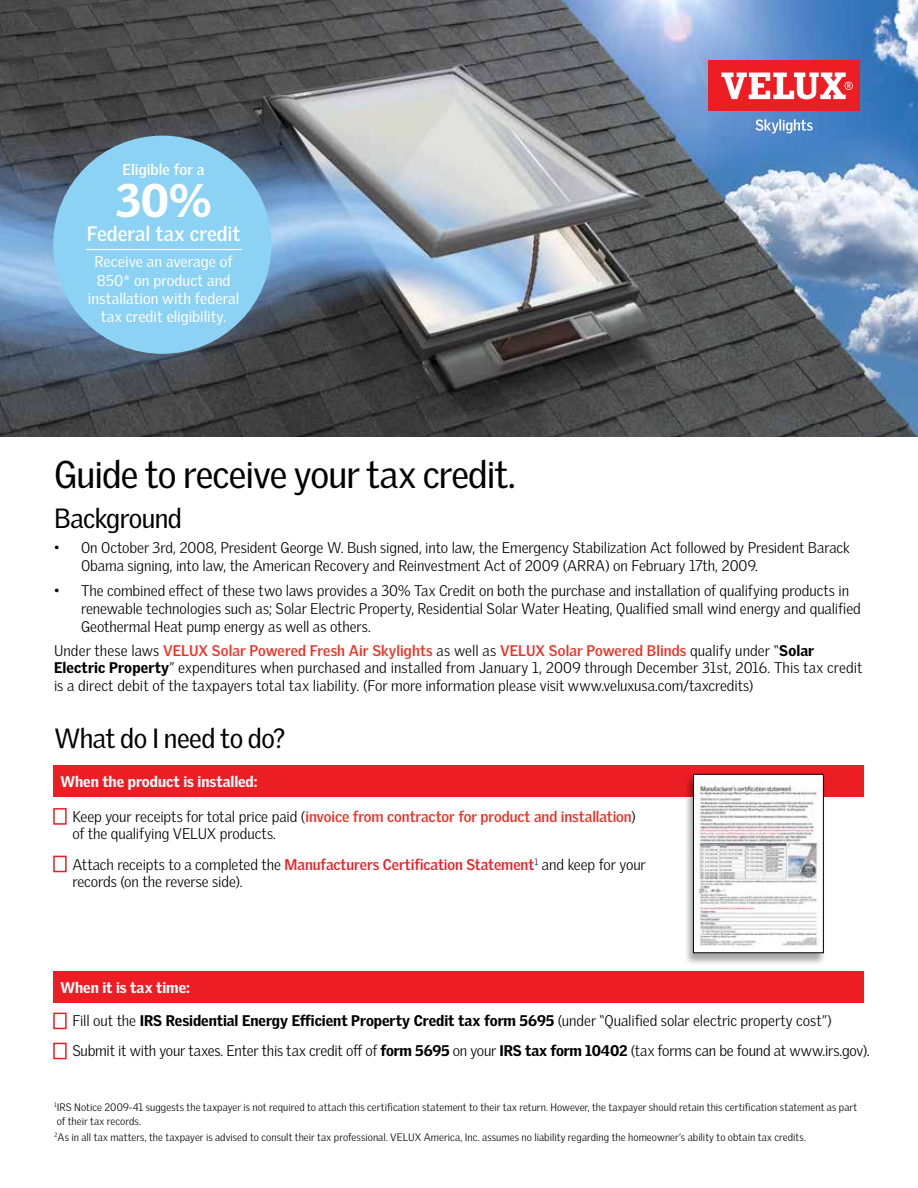
<style>
.page{position:relative;width:918px;height:1188px;background:#fff}
.page>*{position:absolute;margin:0;border:0;box-sizing:border-box;transform-origin:0 0}
.t1{font:900 45.75px "Velux Gothic";color:#fff}
.t2{font:37.5px "Velux Gothic";letter-spacing:-.025em;color:#000}
.t3{font:27px "Velux Gothic";letter-spacing:-.02em;color:#000}
.t4{font:700 20.4px "Velux Gothic";color:#fff}
.t5{font:15.3px/18.3px "Velux Gothic";color:#fff;text-align:center}
.t6{font:700 15.3px "Velux Gothic";color:#fff}
.t7{font:300 15px/17.4px "Velux Gothic";letter-spacing:-.005em;color:#000}
.t8{font:900 15px "Velux Gothic";color:#fff}
.t9{font:300 10.5px/14.4px "Velux Gothic";letter-spacing:.01em;color:#000}
.s1{font-weight:700;color:#ee3124}
.s2{font-weight:900}
.s3{font-weight:700;color:#ed1d24}
</style>
<div class="page">
<div style="left:53px;top:765px;width:811px;height:32px;background:#ed1d24"></div>
<div style="left:53px;top:972px;width:811px;height:31px;background:#ed1d24"></div>
<div style="left:53px;top:808px;width:14px;height:17px;border:2px solid #ed1d24"></div>
<div style="left:53px;top:1013px;width:14px;height:16px;border:2px solid #ed1d24"></div>
<div style="left:53px;top:856px;width:14px;height:16px;border:2px solid #ed1d24"></div>
<div style="left:53px;top:1043px;width:14px;height:16px;border:2px solid #ed1d24"></div>
<div style="left:684px;top:775px;width:143px;height:191px;background:#000;opacity:.35"></div>
<svg style="left:693px;top:774px;width:131px;height:179px"></svg>
<img style="left:0;top:0;width:918px;height:436px">
<div style="left:53px;top:136px;width:218px;height:218px;background:#8cd2f4;border-radius:50%"></div>
<hr style="left:86px;top:249px;width:156px;height:1px;background:#fff">
<div style="left:708px;top:61px;width:152px;height:50px;background:#ed1d24"></div>
<svg style="left:721px;top:73px;width:132px;height:26px"></svg>
<svg style="left:756px;top:119px;width:57px;height:14px"></svg>
<p class="t6" style="left:123px;top:160px;width:84px">Eligible for a</p>
<h1 class="t1" style="left:116px;top:171px;width:97px">30%</h1>
<h3 class="t4" style="left:87px;top:221px;width:155px">Federal tax credit</h3>
<p class="t5" style="left:88px;top:252px;width:153px">Receive an average of<br>850* on product and installation with federal tax credit eligibility.</p>
<h2 class="t2" style="left:54px;top:452px;width:463px">Guide to receive your tax credit.</h2>
<h3 class="t3" style="left:54px;top:503px;width:130px">Background</h3>
<p class="t7" style="left:81px;top:538px;width:770px;line-height:18px;text-indent:-27px">• On October 3rd, 2008, President George W. Bush signed, into law, the Emergency Stabilization Act followed by President Barack<br>Obama signing, into law, the American Recovery and Reinvestment Act of 2009 (ARRA) on February 17th, 2009.</p>
<p class="t7" style="left:81px;top:581px;width:781px;line-height:18px;text-indent:-27px">• The combined effect of these two laws provides a 30% Tax Credit on both the purchase and installation of qualifying products in renewable technologies such as; Solar Electric Property, Residential Solar Water Heating, Qualified small wind energy and qualified<br>Geothermal Heat pump energy as well as others.</p>
<p class="t7" style="left:54px;top:642px;width:810px">Under these laws <span class="s1">VELUX Solar Powered Fresh Air Skylights</span> as well as <span class="s1">VELUX Solar Powered Blinds</span> qualify under “<span class="s2">Solar<br>Electric Property</span>” expenditures when purchased and installed from January 1, 2009 through December 31st, 2016. This tax credit is a direct debit of the taxpayers total tax liability. (For more information please visit www.veluxusa.com/taxcredits)</p>
<h3 class="t3" style="left:54px;top:722px;width:233px">What do I need to do?</h3>
<p class="t8" style="left:60px;top:772px;width:199px">When the product is installed:</p>
<p class="t7" style="left:72px;top:807px;width:565px">Keep your receipts for total price paid (<span class="s1">invoice from contractor for product and installation</span>) of the qualifying VELUX products.</p>
<p class="t7" style="left:72px;top:856px;width:575px">Attach receipts to a completed the <span class="s3">Manufacturers Certification Statement</span><sup>1</sup> and keep for your records (on the reverse side).</p>
<p class="t8" style="left:60px;top:978px;width:131px">When it is tax time:</p>
<p class="t7" style="left:72px;top:1004px;width:799px;line-height:30.9px">Fill out the <span class="s2">IRS Residential Energy Efficient Property Credit tax form 5695</span> (under “Qualified solar electric property cost”)<br>Submit it with your taxes. Enter this tax credit off of <span class="s2">form 5695</span> on your <span class="s2">IRS tax form 10402</span> (tax forms can be found at www.irs.gov).</p>
<p class="t9" style="left:54px;top:1099px;width:805px"><sup>1</sup>IRS Notice 2009-41 suggests the taxpayer is not required to attach this certification statement to their tax return. However, the taxpayer should retain this certification statement as part of their tax records.</p>
<p class="t9" style="left:54px;top:1130px;width:754px"><sup>2</sup>As in all tax matters, the taxpayer is advised to consult their tax professional. VELUX America, Inc. assumes no liability regarding the homeowner’s ability to obtain tax credits.</p>
</div>
